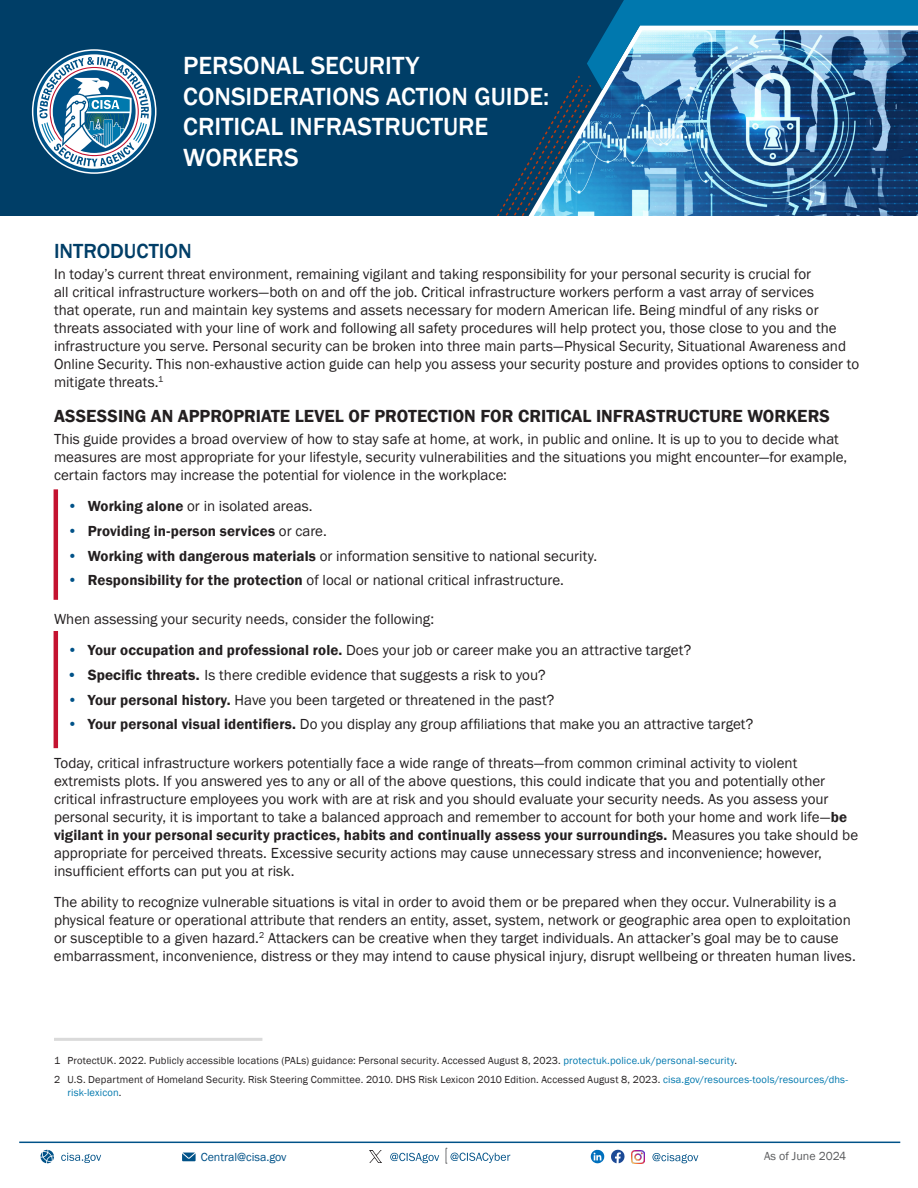
<style>
.page{position:relative;width:918px;height:1188px;background:#fff}
.page>*{position:absolute;margin:0;border:0;box-sizing:border-box;transform-origin:0 0}
.t1{font:500 25.5px/30.6px "Franklin Gothic";color:#fff}
.t2{font:500 21px "Franklin Gothic";color:#003e67}
.t3{font:600 18px "Franklin Gothic";color:#231f20}
.Paragraph_10_12{font:15px/18px "Franklin Gothic";color:#231f20}
.t4{font:600 15px "Franklin Gothic";letter-spacing:.01em;color:#231f20}
.t5{font:12px "Franklin Gothic";color:#005288}
.t6{font:12px "Franklin Gothic";color:#5a5b5d}
.Endnote{font:10.5px/12.6px "Franklin Gothic";letter-spacing:.015em;color:#231f20}
.t7{font:8.7px "Franklin Gothic";color:#231f20}
.s1{font-weight:600;color:#005288}
.s2{font-weight:600}
.s3{color:#005288}
.s4{font-weight:400}
.s5{font-family:"ITC Franklin Gothic Std";font-weight:600;color:#005288}
.s6{font-family:"ITC Franklin Gothic Std";font-weight:600}
.s7{color:#0078ae}
</style>
<div class="page">
<hr style="left:54px;top:631px;width:4px;height:117px;background:#c41230">
<hr style="left:54px;top:1038px;width:208px;height:3px;background:#dadada">
<hr style="left:54px;top:489px;width:4px;height:111px;background:#c41230">
<svg style="left:390px;top:1153px;width:49px;height:10px"></svg>
<svg style="left:369px;top:1150px;width:12px;height:13px"></svg>
<hr style="left:19px;top:1142px;width:881px;height:1px;background:#005288">
<svg style="left:40px;top:1150px;width:14px;height:13px"></svg>
<svg style="left:61px;top:1153px;width:40px;height:10px"></svg>
<svg style="left:182px;top:1153px;width:14px;height:8px"></svg>
<svg style="left:591px;top:1150px;width:13px;height:13px"></svg>
<svg style="left:611px;top:1150px;width:14px;height:13px"></svg>
<img style="left:631px;top:1151px;width:14px;height:13px">
<svg style="left:446px;top:1148px;width:64px;height:16px"></svg>
<svg style="left:652px;top:1153px;width:46px;height:10px"></svg>
<div style="left:0;top:0;width:443px;height:216px;background:#003e67"></div>
<svg style="left:33px;top:51px;width:122px;height:121px"></svg>
<svg style="left:443px;top:0;width:475px;height:216px;background:#306c98"></svg>
<h1 class="t1" style="left:183px;top:50px;width:367px">PERSONAL SECURITY<br>CONSIDERATIONS ACTION GUIDE:<br>CRITICAL INFRASTRUCTURE<br>WORKERS</h1>
<h2 class="t2" style="left:54px;top:238px;width:139px">INTRODUCTION</h2>
<p class="Paragraph_10_12" style="left:54px;top:265px;width:807px">In today’s current threat environment, remaining vigilant and taking responsibility for your personal security is crucial for<br>all critical infrastructure workers—both on and off the job. Critical infrastructure workers perform a vast array of services<br>that operate, run and maintain key systems and assets necessary for modern American life. Being mindful of any risks or threats associated with your line of work and following all safety procedures will help protect you, those close to you and the infrastructure you serve. Personal security can be broken into three main parts—Physical Security, Situational Awareness and Online Security. This non-exhaustive action guide can help you assess your security posture and provides options to consider to mitigate threats.</p>
<p class="t7" style="left:158px;top:374px;width:7px">1</p>
<h3 class="t3" style="left:54px;top:405px;width:777px">ASSESSING AN APPROPRIATE LEVEL OF PROTECTION FOR CRITICAL INFRASTRUCTURE WORKERS</h3>
<p class="Paragraph_10_12" style="left:54px;top:430px;width:795px">This guide provides a broad overview of how to stay safe at home, at work, in public and online. It is up to you to decide what measures are most appropriate for your lifestyle, security vulnerabilities and the situations you might encounter—for example, certain factors may increase the potential for violence in the workplace:</p>
<p class="Paragraph_10_12" style="left:68px;top:497px;width:247px"><span class="s1">•</span> <span class="s2">Working alone</span> or in isolated areas.</p>
<p class="t4" style="left:68px;top:522px;width:261px"><span class="s3">•</span> Providing in-person services <span class="s4">or care.</span></p>
<p class="Paragraph_10_12" style="left:68px;top:547px;width:531px"><span class="s1">•</span> <span class="s2">Working with dangerous materials</span> or information sensitive to national security.</p>
<p class="Paragraph_10_12" style="left:68px;top:572px;width:498px"><span class="s1">•</span> <span class="s2">Responsibility for the protection</span> of local or national critical infrastructure.</p>
<p class="Paragraph_10_12" style="left:54px;top:610px;width:382px">When assessing your security needs, consider the following:</p>
<p class="Paragraph_10_12" style="left:68px;top:641px;width:625px"><span class="s1">•</span> <span class="s2">Your occupation and professional role.</span> Does your job or career make you an attractive target?</p>
<p class="Paragraph_10_12" style="left:68px;top:666px;width:480px"><span class="s5">•</span> <span class="s6">Specific threats.</span> Is there credible evidence that suggests a risk to you?</p>
<p class="Paragraph_10_12" style="left:68px;top:691px;width:489px"><span class="s1">•</span> <span class="s2">Your personal history.</span> Have you been targeted or threatened in the past?</p>
<p class="Paragraph_10_12" style="left:68px;top:716px;width:687px"><span class="s1">•</span> <span class="s2">Your personal visual identifiers.</span> Do you display any group affiliations that make you an attractive target?</p>
<p class="Paragraph_10_12" style="left:54px;top:754px;width:806px">Today, critical infrastructure workers potentially face a wide range of threats—from common criminal activity to violent extremists plots. If you answered yes to any or all of the above questions, this could indicate that you and potentially other critical infrastructure employees you work with are at risk and you should evaluate your security needs. As you assess your personal security, it is important to take a balanced approach and remember to account for both your home and work life—<span class="s2">be vigilant in your personal security practices, habits and continually assess your surroundings.</span> Measures you take should be appropriate for perceived threats. Excessive security actions may cause unnecessary stress and inconvenience; however, insufficient efforts can put you at risk.</p>
<p class="Paragraph_10_12" style="left:54px;top:893px;width:803px">The ability to recognize vulnerable situations is vital in order to avoid them or be prepared when they occur. Vulnerability is a physical feature or operational attribute that renders an entity, asset, system, network or geographic area open to exploitation or susceptible to a given hazard.<sup>2</sup> Attackers can be creative when they target individuals. An attacker’s goal may be to cause embarrassment, inconvenience, distress or they may intend to cause physical injury, disrupt wellbeing or threaten human lives.</p>
<p class="Endnote" style="left:54px;top:1054px;width:8px">1</p>
<p class="Endnote" style="left:68px;top:1054px;width:671px">ProtectUK. 2022. Publicly accessible locations (PALs) guidance: Personal security. Accessed August 8, 2023. <span class="s7">protectuk.police.uk/personal-security</span>.</p>
<p class="Endnote" style="left:68px;top:1074px;width:782px;text-indent:-14px">2 U.S. Department of Homeland Security. Risk Steering Committee. 2010. DHS Risk Lexicon 2010 Edition. Accessed August 8, 2023. <span class="s7">cisa.gov/resources-tools/resources/dhs&shy;risk-lexicon</span>.</p>
<p class="t5" style="left:201px;top:1149px;width:87px">Central@cisa.gov</p>
<p class="t6" style="left:764px;top:1148px;width:84px">As of June 2024</p>
</div>
